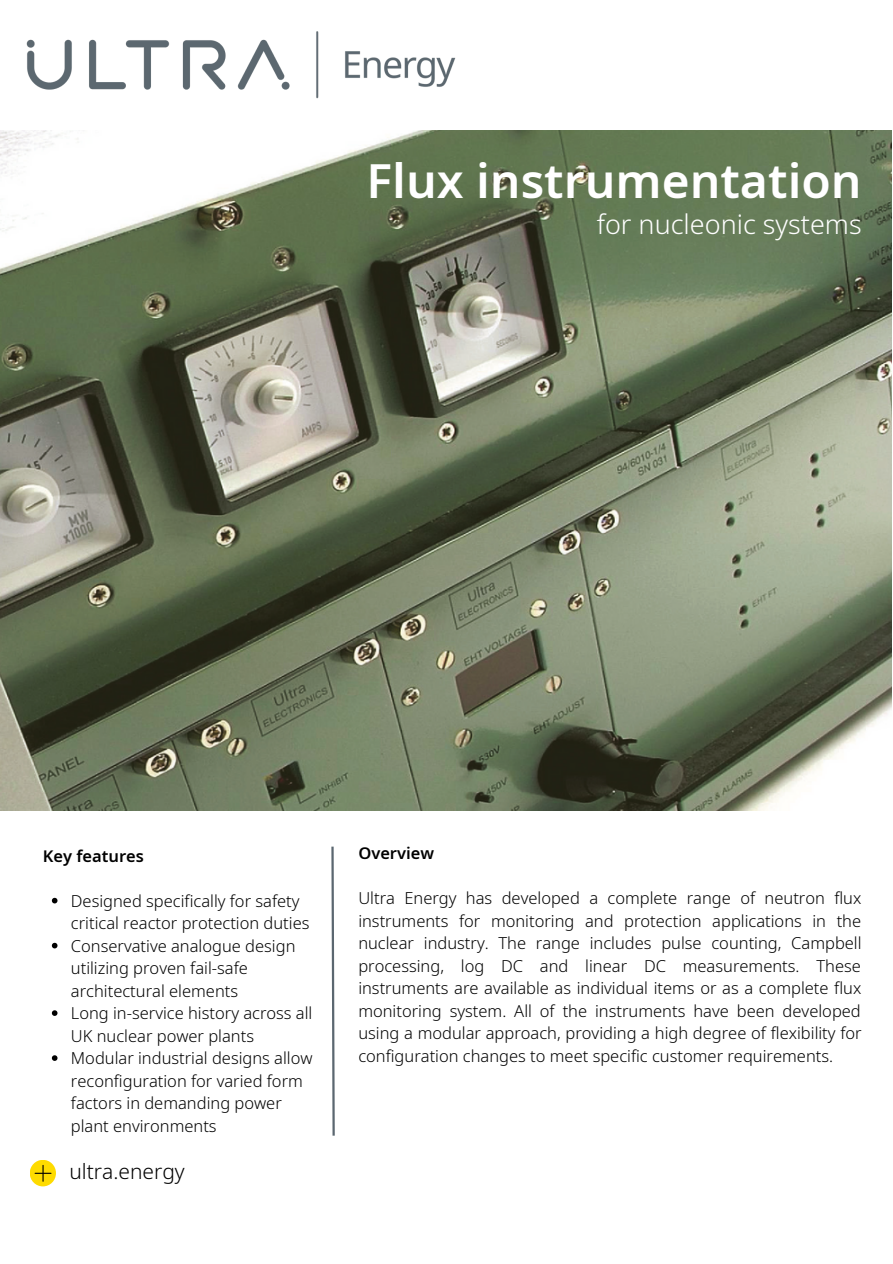
<style>
.page{position:relative;width:893px;height:1264px;background:#fff}
.page>*{position:absolute;margin:0;border:0;box-sizing:border-box;transform-origin:0 0}
.t1{font:600 48px "Noto Sans";color:#fff}
.t2{font:300 27px "Noto Sans";color:#fff}
.t3{font:300 21px "Noto Sans";color:#000}
.t4{font:300 16.5px/22.5px "Noto Sans";color:#000;text-align:justify}
.t5{font:600 16.5px "Noto Sans";color:#000}
</style>
<div class="page">
<svg style="left:331px;top:846px;width:4px;height:290px"></svg>
<svg style="left:30px;top:1159px;width:26px;height:27px"></svg>
<svg style="left:35px;top:1164px;width:16px;height:17px"></svg>
<img style="left:26px;top:31px;width:430px;height:68px">
<img style="left:0;top:130px;width:891px;height:680px">
<svg style="left:52px;top:897px;width:5px;height:6px"></svg>
<svg style="left:52px;top:942px;width:5px;height:6px"></svg>
<svg style="left:52px;top:1010px;width:5px;height:5px"></svg>
<svg style="left:52px;top:1055px;width:5px;height:5px"></svg>
<h1 class="t1" style="left:366px;top:146px;width:496px">Flux instrumentation</h1>
<h2 class="t2" style="left:596px;top:205px;width:266px">for nucleonic systems</h2>
<p class="t5" style="left:43px;top:844px;width:103px">Key features</p>
<p class="t4" style="left:71px;top:889px;width:243px;text-align:left">Designed specifically for safety critical reactor protection duties<br>Conservative analogue design utilizing proven fail-safe architectural elements<br>Long in-service history across all<br>UK nuclear power plants<br>Modular industrial designs allow reconfiguration for varied form factors in demanding power plant environments</p>
<p class="t3" style="left:69px;top:1156px;width:117px">ultra.energy</p>
<p class="t5" style="left:358px;top:841px;width:77px">Overview</p>
<p class="t4" style="left:358px;top:886px;width:505px">Ultra Energy has developed a complete range of neutron flux instruments for monitoring and protection applications in the nuclear industry. The range includes pulse counting, Campbell processing, log DC and linear DC measurements. These instruments are available as individual items or as a complete flux monitoring system. All of the instruments have been developed using a modular approach, providing a high degree of flexibility for configuration changes to meet specific customer requirements.</p>
</div>
